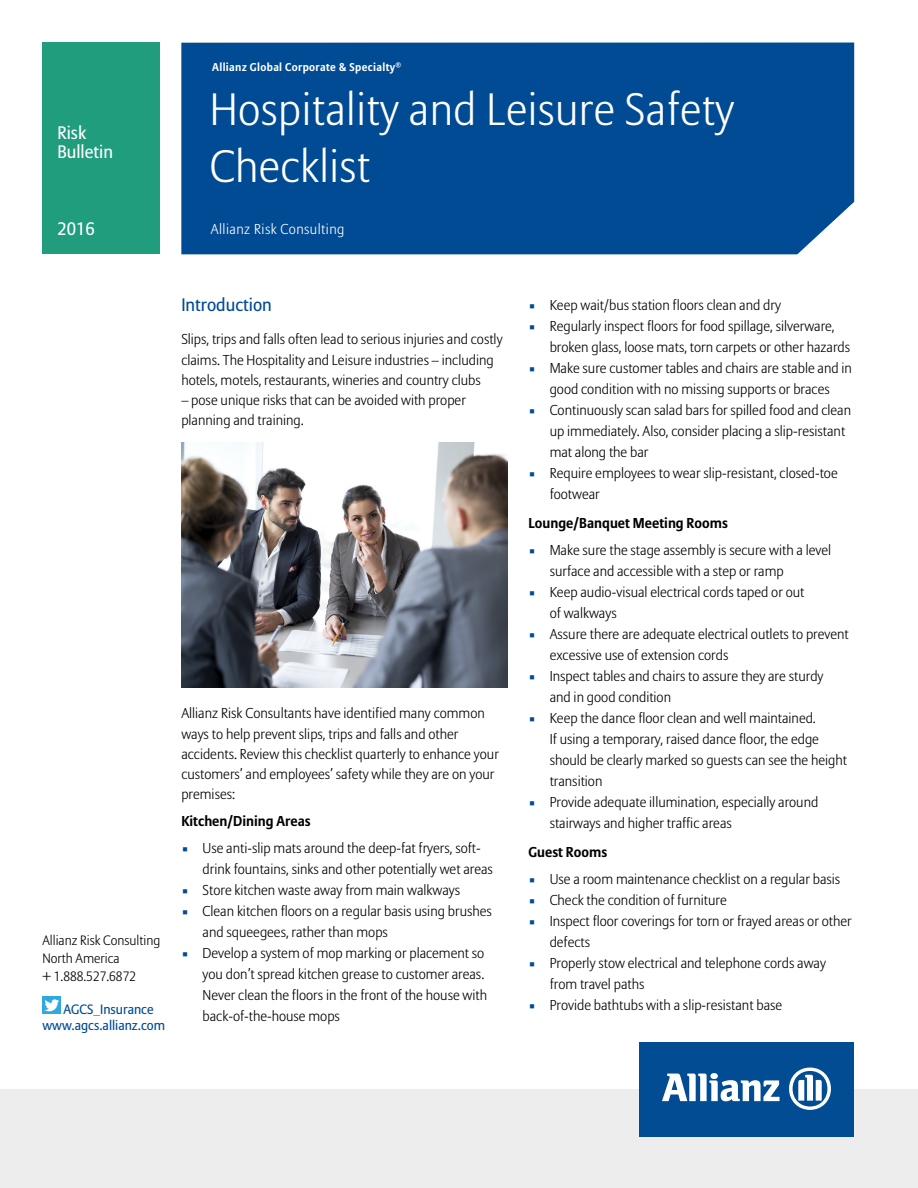
<style>
.page{position:relative;width:918px;height:1188px;background:#fff}
.page>*{position:absolute;margin:0;border:0;box-sizing:border-box;transform-origin:0 0}
.t1{font:300 45px/57px "Allianz Sans";letter-spacing:.01em;color:#fff}
.t2{font:18px/18.5px "Allianz Sans";color:#fff}
.t3{font:18px "Allianz Sans";color:#004b93}
.t4{font:300 14.25px/20.2px "Allianz Sans";color:#000}
.t5{font:300 14.25px "Allianz Sans";letter-spacing:.03em;color:#fff}
.t6{font:300 13.5px/18px "Allianz Sans";color:#000}
.t7{font:13.5px/16.5px "Allianz Sans";color:#004b93}
.t8{font:700 11.25px "Allianz Sans";letter-spacing:.03em;color:#fff}
.s1{font-weight:700}
.s2{font-size:10.5px;color:#004b93}
</style>
<div class="page">
<div style="left:0;top:1089px;width:918px;height:99px;background:#ededed"></div>
<img style="left:181px;top:443px;width:326px;height:245px">
<div style="left:181px;top:43px;width:673px;height:211px;background:#004b93"></div>
<div style="left:43px;top:43px;width:117px;height:211px;background:#1f9d7c"></div>
<div style="left:43px;top:996px;width:18px;height:18px;background:#30a9e0"></div>
<svg style="left:44px;top:999px;width:15px;height:12px"></svg>
<div style="left:639px;top:1042px;width:215px;height:95px;background:#014c93"></div>
<svg style="left:662px;top:1073px;width:118px;height:28px"></svg>
<svg style="left:789px;top:1068px;width:42px;height:42px"></svg>
<p class="t2" style="left:57px;top:125px;width:57px">Risk<br>Bulletin</p>
<p class="t2" style="left:57px;top:220px;width:39px">2016</p>
<p class="t8" style="left:212px;top:60px;width:191px">Allianz Global Corporate &amp; Specialty<sup>®</sup></p>
<h1 class="t1" style="left:210px;top:83px;width:526px">Hospitality and Leisure Safety<br>Checklist</h1>
<p class="t5" style="left:211px;top:220px;width:135px">Allianz Risk Consulting</p>
<p class="t3" style="left:181px;top:294px;width:92px">Introduction</p>
<p class="t4" style="left:181px;top:330px;width:323px">Slips, trips and falls often lead to serious injuries and costly claims. The Hospitality and Leisure industries – including hotels, motels, restaurants, wineries and country clubs</p>
<p class="t4" style="left:181px;top:391px;width:286px">– pose unique risks that can be avoided with proper planning and training.</p>
<p class="t6" style="left:43px;top:932px;width:119px">Allianz Risk Consulting<br>North America<br>+ 1.888.527.6872</p>
<p class="t7" style="left:43px;top:1001px;width:124px;text-indent:21px">AGCS_Insurance www.agcs.allianz.com</p>
<p class="t4" style="left:181px;top:704px;width:319px">Allianz Risk Consultants have identified many common ways to help prevent slips, trips and falls and other accidents. Review this checklist quarterly to enhance your customers’ and employees’ safety while they are on your premises:</p>
<p class="t4" style="left:181px;top:808px;width:301px;line-height:27.5px"><span class="s1">Kitchen/Dining Areas<br></span><span class="s2">◾</span> Use anti-slip mats around the deep-fat fryers, soft-</p>
<p class="t4" style="left:203px;top:860px;width:292px">drink fountains, sinks and other potentially wet areas</p>
<p class="t4" style="left:181px;top:881px;width:280px"><span class="s2">◾</span> Store kitchen waste away from main walkways</p>
<p class="t4" style="left:181px;top:902px;width:312px"><span class="s2">◾</span> Clean kitchen floors on a regular basis using brushes</p>
<p class="t4" style="left:203px;top:923px;width:187px">and squeegees, rather than mops</p>
<p class="t4" style="left:181px;top:944px;width:305px"><span class="s2">◾</span> Develop a system of mop marking or placement so</p>
<p class="t4" style="left:203px;top:965px;width:283px">you don’t spread kitchen grease to customer areas.</p>
<p class="t4" style="left:203px;top:986px;width:286px">Never clean the floors in the front of the house with</p>
<p class="t4" style="left:203px;top:1007px;width:139px">back-of-the-house mops</p>
<p class="t4" style="left:528px;top:295px;width:254px"><span class="s2">◾</span> Keep wait/bus station floors clean and dry</p>
<p class="t4" style="left:528px;top:316px;width:308px"><span class="s2">◾</span> Regularly inspect floors for food spillage, silverware,</p>
<p class="t4" style="left:550px;top:337px;width:302px">broken glass, loose mats, torn carpets or other hazards</p>
<p class="t4" style="left:528px;top:358px;width:325px"><span class="s2">◾</span> Make sure customer tables and chairs are stable and in</p>
<p class="t4" style="left:550px;top:379px;width:282px">good condition with no missing supports or braces</p>
<p class="t4" style="left:528px;top:400px;width:324px"><span class="s2">◾</span> Continuously scan salad bars for spilled food and clean</p>
<p class="t4" style="left:550px;top:421px;width:297px">up immediately. Also, consider placing a slip-resistant</p>
<p class="t4" style="left:550px;top:442px;width:100px">mat along the bar</p>
<p class="t4" style="left:528px;top:463px;width:311px"><span class="s2">◾</span> Require employees to wear slip-resistant, closed-toe</p>
<p class="t4" style="left:550px;top:484px;width:52px">footwear</p>
<p class="t4" style="left:528px;top:510px;width:304px;line-height:27.3px"><span class="s1">Lounge/Banquet Meeting Rooms<br></span><span class="s2">◾</span> Make sure the stage assembly is secure with a level</p>
<p class="t4" style="left:550px;top:562px;width:236px">surface and accessible with a step or ramp</p>
<p class="t4" style="left:528px;top:583px;width:278px"><span class="s2">◾</span> Keep audio-visual electrical cords taped or out</p>
<p class="t4" style="left:550px;top:604px;width:69px">of walkways</p>
<p class="t4" style="left:528px;top:625px;width:322px"><span class="s2">◾</span> Assure there are adequate electrical outlets to prevent</p>
<p class="t4" style="left:550px;top:646px;width:180px">excessive use of extension cords</p>
<p class="t4" style="left:528px;top:667px;width:297px"><span class="s2">◾</span> Inspect tables and chairs to assure they are sturdy</p>
<p class="t4" style="left:550px;top:688px;width:123px">and in good condition</p>
<p class="t4" style="left:528px;top:709px;width:289px"><span class="s2">◾</span> Keep the dance floor clean and well maintained.</p>
<p class="t4" style="left:550px;top:730px;width:271px">If using a temporary, raised dance floor, the edge</p>
<p class="t4" style="left:550px;top:751px;width:299px">should be clearly marked so guests can see the height</p>
<p class="t4" style="left:550px;top:772px;width:54px">transition</p>
<p class="t4" style="left:528px;top:793px;width:292px"><span class="s2">◾</span> Provide adequate illumination, especially around</p>
<p class="t4" style="left:550px;top:814px;width:184px">stairways and higher traffic areas</p>
<p class="t4" style="left:528px;top:839px;width:313px;line-height:27.3px"><span class="s1">Guest Rooms<br></span><span class="s2">◾</span> Use a room maintenance checklist on a regular basis</p>
<p class="t4" style="left:528px;top:891px;width:200px"><span class="s2">◾</span> Check the condition of furniture</p>
<p class="t4" style="left:528px;top:912px;width:325px"><span class="s2">◾</span> Inspect floor coverings for torn or frayed areas or other</p>
<p class="t4" style="left:550px;top:933px;width:42px">defects</p>
<p class="t4" style="left:528px;top:954px;width:299px"><span class="s2">◾</span> Properly stow electrical and telephone cords away</p>
<p class="t4" style="left:550px;top:975px;width:96px">from travel paths</p>
<p class="t4" style="left:528px;top:996px;width:255px"><span class="s2">◾</span> Provide bathtubs with a slip-resistant base</p>
</div>
